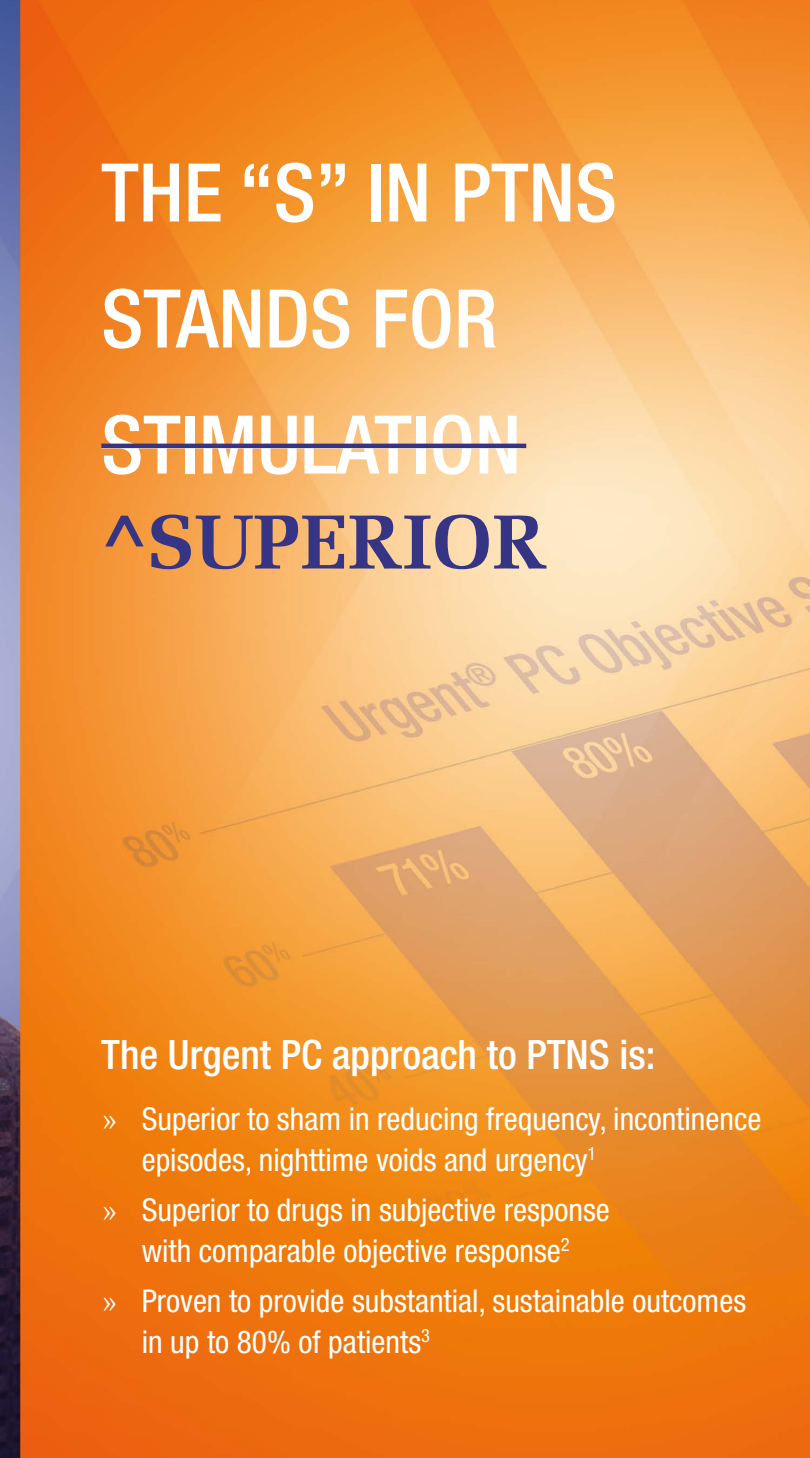
<style>
.page{position:relative;width:810px;height:1458px;background:#fff}
.page>*{position:absolute;margin:0;border:0;box-sizing:border-box;transform-origin:0 0}
.t1{font:500 condensed 81px/126px "Helvetica Neue LT Std";color:#fff}
.t2{font:700 76.5px "Melior LT Std";color:#353485}
.t3{font:500 condensed 40.5px "Helvetica Neue LT Std";color:#fff}
.t4{font:condensed 31.5px/40.5px "Helvetica Neue LT Std";color:#fff}
.s1{font-family:"Melior LT Std";font-stretch:normal}
</style>
<div class="page">
<img style="left:0;top:0;width:20px;height:1458px">
<img style="left:20px;top:0;width:790px;height:1458px">
<hr style="left:101px;top:444px;width:425px;height:4px;background:#353485">
<h1 class="t1" style="left:101px;top:129px;width:517px">THE “S” IN PTNS<br>STANDS FOR<br>STIMULATION</h1>
<h2 class="t2" style="left:101px;top:496px;width:447px">^SUPERIOR</h2>
<p class="t3" style="left:101px;top:1031px;width:556px">The Urgent PC approach to PTNS is:</p>
<p class="t4" style="left:142px;top:1099px;width:621px;text-indent:-41px"><span class="s1">»</span> Superior to sham in reducing frequency, incontinence episodes, nighttime voids and urgency<sup>1</sup></p>
<p class="t4" style="left:101px;top:1190px;width:510px;text-align:center"><span class="s1">»</span> Superior to drugs in subjective response with comparable objective response<sup>2</sup></p>
<p class="t4" style="left:142px;top:1281px;width:606px;text-indent:-41px"><span class="s1">»</span> Proven to provide substantial, sustainable outcomes in up to 80% of patients<sup>3</sup></p>
</div>
